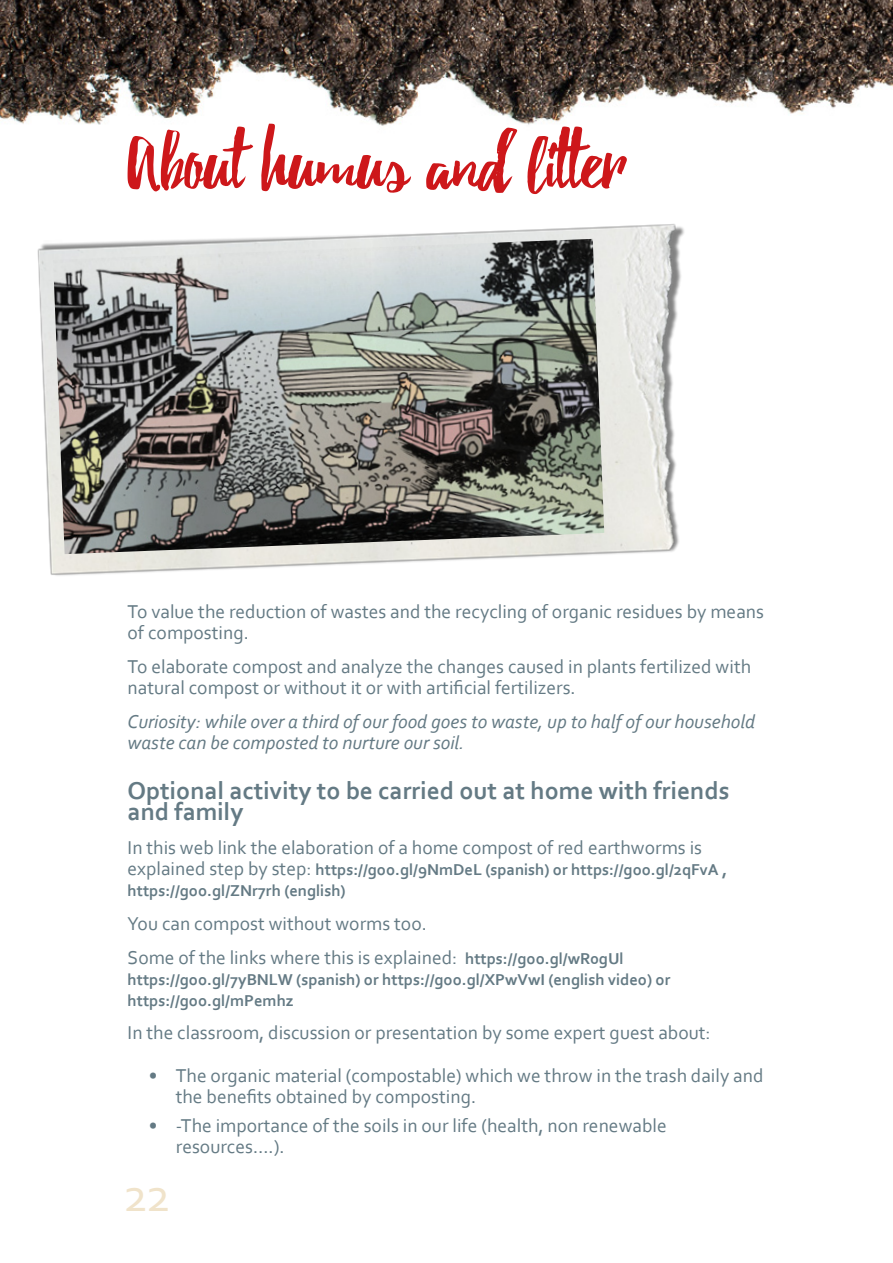
<style>
.page{position:relative;width:893px;height:1263px;background:#fff}
.page>*{position:absolute;margin:0;border:0;box-sizing:border-box;transform-origin:0 0}
.t1{font:78px "Beacon";color:#cd171a}
.t2{font:49.5px "Corbel";color:#f0e3ca}
.t3{font:700 25.5px/21px "Corbel";color:#647a84}
.t4{font:19.5px/21px "Corbel";color:#647a84}
.t5{font:italic 19.5px/21px "Corbel";color:#647a84}
.t6{font:700 16.5px/21px "Corbel";color:#647a84}
.s1{font-weight:400;font-size:19.5px}
.s2{font-weight:700;font-size:16.5px}
</style>
<div class="page">
<img style="left:0;top:0;width:893px;height:126px">
<img style="left:37px;top:224px;width:647px;height:352px">
<img style="left:53px;top:239px;width:551px;height:315px">
<h1 class="t1" style="left:128px;top:116px;width:498px">About humus and litter</h1>
<p class="t4" style="left:128px;top:601px;width:638px">To value the reduction of wastes and the recycling of organic residues by means of composting.</p>
<p class="t4" style="left:128px;top:655px;width:625px">To elaborate compost and analyze the changes caused in plants fertilized with natural compost or without it or with artificial fertilizers.</p>
<p class="t5" style="left:128px;top:710px;width:629px">Curiosity: while over a third of our food goes to waste, up to half of our household waste can be composted to nurture our soil.</p>
<h3 class="t3" style="left:128px;top:780px;width:603px">Optional activity to be carried out at home with friends and family</h3>
<p class="t4" style="left:128px;top:837px;width:576px">In this web link the elaboration of a home compost of red earthworms is</p>
<p class="t6" style="left:128px;top:859px;width:601px"><span class="s1">explained step by step:</span> https://goo.gl/9NmDeL (spanish) or https://goo.gl/2qFvA , https://goo.gl/ZNr7rh (english)</p>
<p class="t4" style="left:128px;top:906px;width:498px;line-height:33.8px">You can compost without worms too.<br>Some of the links where this is explained: <span class="s2">https://goo.gl/wR0gUl</span></p>
<p class="t6" style="left:128px;top:968px;width:544px">https://goo.gl/7yBNLW (spanish) or https://goo.gl/XPwVwI (english video) or https://goo.gl/mPemhz</p>
<p class="t4" style="left:128px;top:1022px;width:585px">In the classroom, discussion or presentation by some expert guest about:</p>
<p class="t4" style="left:176px;top:1064px;width:589px;text-indent:-27px">• The organic material (compostable) which we throw in the trash daily and the benefits obtained by composting.</p>
<p class="t4" style="left:176px;top:1115px;width:492px;text-indent:-27px">• -The importance of the soils in our life (health, non renewable resources….).</p>
<h2 class="t2" style="left:123px;top:1163px;width:49px">22</h2>
</div>
